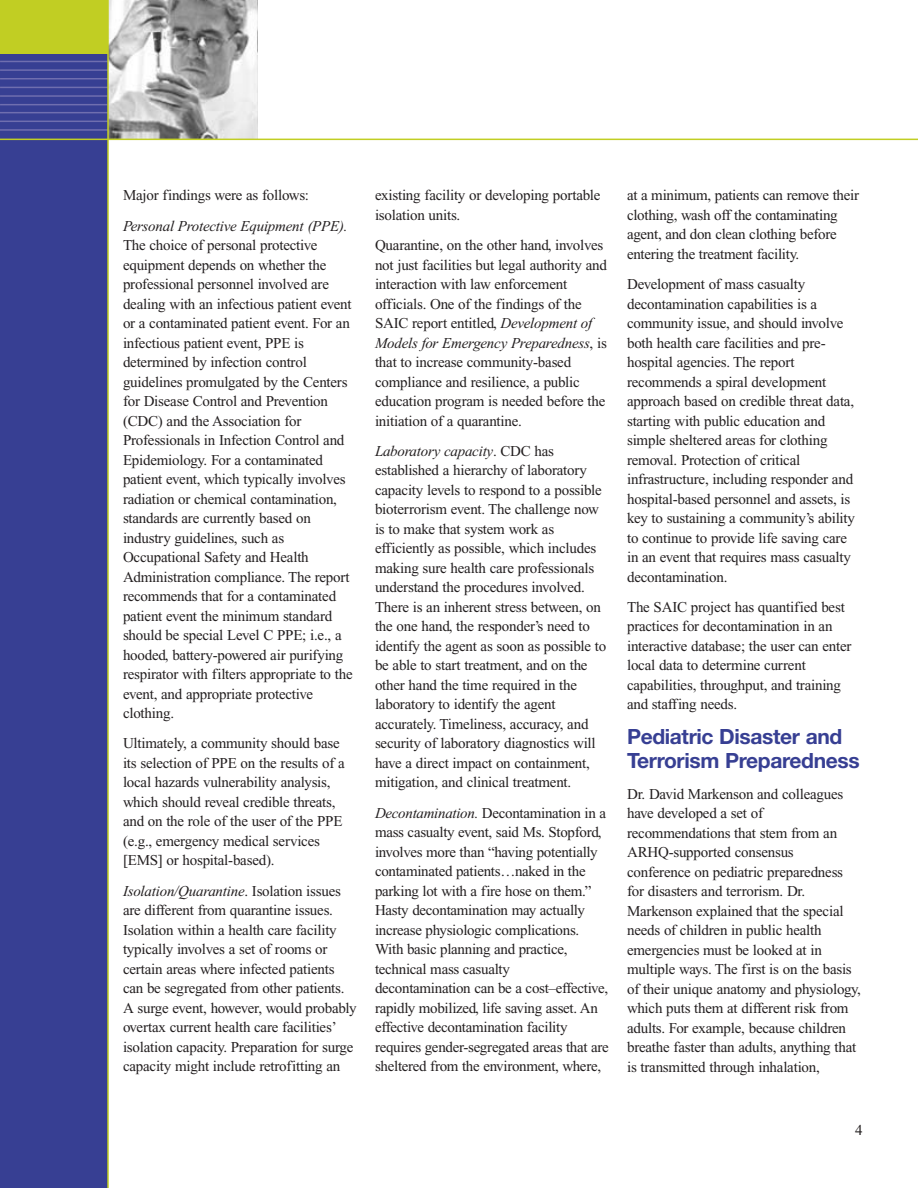
<style>
.page{position:relative;width:918px;height:1188px;background:#fff}
.page>*{position:absolute;margin:0;border:0;box-sizing:border-box;transform-origin:0 0}
.t1{font:700 21px/24px "Helvetica Neue";letter-spacing:-.015em;color:#373f93}
.t2{font:15px/19.5px "Times New Roman";letter-spacing:-.015em;color:#231f20}
.t3{font:italic 15px "Times New Roman";letter-spacing:-.015em;color:#231f20}
.s1{font-style:italic}
</style>
<div class="page">
<div style="left:0;top:7px;width:108px;height:1181px;background:#373f93"></div>
<hr style="left:0;top:61px;width:108px;height:1px;background:#6f6eaf">
<hr style="left:0;top:69px;width:108px;height:2px;background:#6f6eaf">
<hr style="left:0;top:78px;width:108px;height:2px;background:#6f6eaf">
<hr style="left:0;top:87px;width:108px;height:1px;background:#6f6eaf">
<hr style="left:0;top:95px;width:108px;height:2px;background:#6f6eaf">
<hr style="left:0;top:104px;width:108px;height:1px;background:#6f6eaf">
<hr style="left:0;top:112px;width:108px;height:1px;background:#6f6eaf">
<hr style="left:0;top:121px;width:108px;height:1px;background:#6f6eaf">
<hr style="left:0;top:129px;width:108px;height:2px;background:#6f6eaf">
<div style="left:0;top:0;width:108px;height:54px;background:#c1ce23"></div>
<img style="left:109px;top:0;width:148px;height:139px">
<hr style="left:107px;top:0;width:2px;height:1188px;background:#c1ce23">
<hr style="left:0;top:139px;width:918px;height:1px;background:#c1ce23">
<p class="t2" style="left:123px;top:187px;width:188px">Major findings were as follows:</p>
<p class="t3" style="left:123px;top:220px;width:226px">Personal Protective Equipment (PPE).</p>
<p class="t2" style="left:123px;top:237px;width:231px">The choice of personal protective equipment depends on whether the professional personnel involved are dealing with an infectious patient event or a contaminated patient event. For an infectious patient event, PPE is determined by infection control guidelines promulgated by the Centers for Disease Control and Prevention (CDC) and the Association for Professionals in Infection Control and Epidemiology. For a contaminated patient event, which typically involves radiation or chemical contamination, standards are currently based on industry guidelines, such as Occupational Safety and Health Administration compliance. The report recommends that for a contaminated patient event the minimum standard should be special Level C PPE; i.e., a hooded, battery-powered air purifying respirator with filters appropriate to the event, and appropriate protective clothing.</p>
<p class="t2" style="left:123px;top:735px;width:223px">Ultimately, a community should base its selection of PPE on the results of a local hazards vulnerability analysis, which should reveal credible threats, and on the role of the user of the PPE (e.g., emergency medical services [EMS] or hospital-based).</p>
<p class="t2" style="left:123px;top:882px;width:235px"><span class="s1">Isolation/Quarantine</span>. Isolation issues are different from quarantine issues.<br>Isolation within a health care facility typically involves a set of rooms or certain areas where infected patients can be segregated from other patients.<br>A surge event, however, would probably overtax current health care facilities’ isolation capacity. Preparation for surge capacity might include retrofitting an</p>
<p class="t2" style="left:375px;top:187px;width:227px">existing facility or developing portable isolation units.</p>
<p class="t2" style="left:375px;top:237px;width:233px">Quarantine, on the other hand, involves not just facilities but legal authority and interaction with law enforcement officials. One of the findings of the SAIC report entitled, <span class="s1">Development of Models for Emergency Preparedness</span>, is that to increase community-based compliance and resilience, a public education program is needed before the initiation of a quarantine.</p>
<p class="t2" style="left:375px;top:443px;width:233px"><span class="s1">Laboratory capacity</span>. CDC has established a hierarchy of laboratory capacity levels to respond to a possible bioterrorism event. The challenge now is to make that system work as efficiently as possible, which includes making sure health care professionals understand the procedures involved.<br>There is an inherent stress between, on the one hand, the responder’s need to identify the agent as soon as possible to be able to start treatment, and on the other hand the time required in the laboratory to identify the agent accurately. Timeliness, accuracy, and security of laboratory diagnostics will have a direct impact on containment, mitigation, and clinical treatment.</p>
<p class="t2" style="left:375px;top:804px;width:235px"><span class="s1">Decontamination.</span> Decontamination in a mass casualty event, said Ms. Stopford, involves more than “having potentially contaminated patients…naked in the parking lot with a fire hose on them.” Hasty decontamination may actually increase physiologic complications.<br>With basic planning and practice, technical mass casualty decontamination can be a cost–effective, rapidly mobilized, life saving asset. An effective decontamination facility requires gender-segregated areas that are sheltered from the environment, where,</p>
<p class="t2" style="left:627px;top:187px;width:234px">at a minimum, patients can remove their clothing, wash off the contaminating agent, and don clean clothing before entering the treatment facility.</p>
<p class="t2" style="left:627px;top:276px;width:229px">Development of mass casualty decontamination capabilities is a community issue, and should involve both health care facilities and pre&shy;hospital agencies. The report recommends a spiral development approach based on credible threat data, starting with public education and simple sheltered areas for clothing removal. Protection of critical infrastructure, including responder and hospital-based personnel and assets, is key to sustaining a community’s ability to continue to provide life saving care in an event that requires mass casualty decontamination.</p>
<p class="t2" style="left:627px;top:599px;width:226px">The SAIC project has quantified best practices for decontamination in an interactive database; the user can enter local data to determine current capabilities, throughput, and training and staffing needs.</p>
<h1 class="t1" style="left:627px;top:727px;width:234px">Pediatric Disaster and<br>Terrorism Preparedness</h1>
<p class="t2" style="left:627px;top:785px;width:235px">Dr. David Markenson and colleagues have developed a set of recommendations that stem from an ARHQ-supported consensus conference on pediatric preparedness for disasters and terrorism. Dr.<br>Markenson explained that the special needs of children in public health emergencies must be looked at in multiple ways. The first is on the basis of their unique anatomy and physiology, which puts them at different risk from adults. For example, because children breathe faster than adults, anything that is transmitted through inhalation,</p>
<p class="t2" style="left:855px;top:1121px;width:9px">4</p>
</div>
